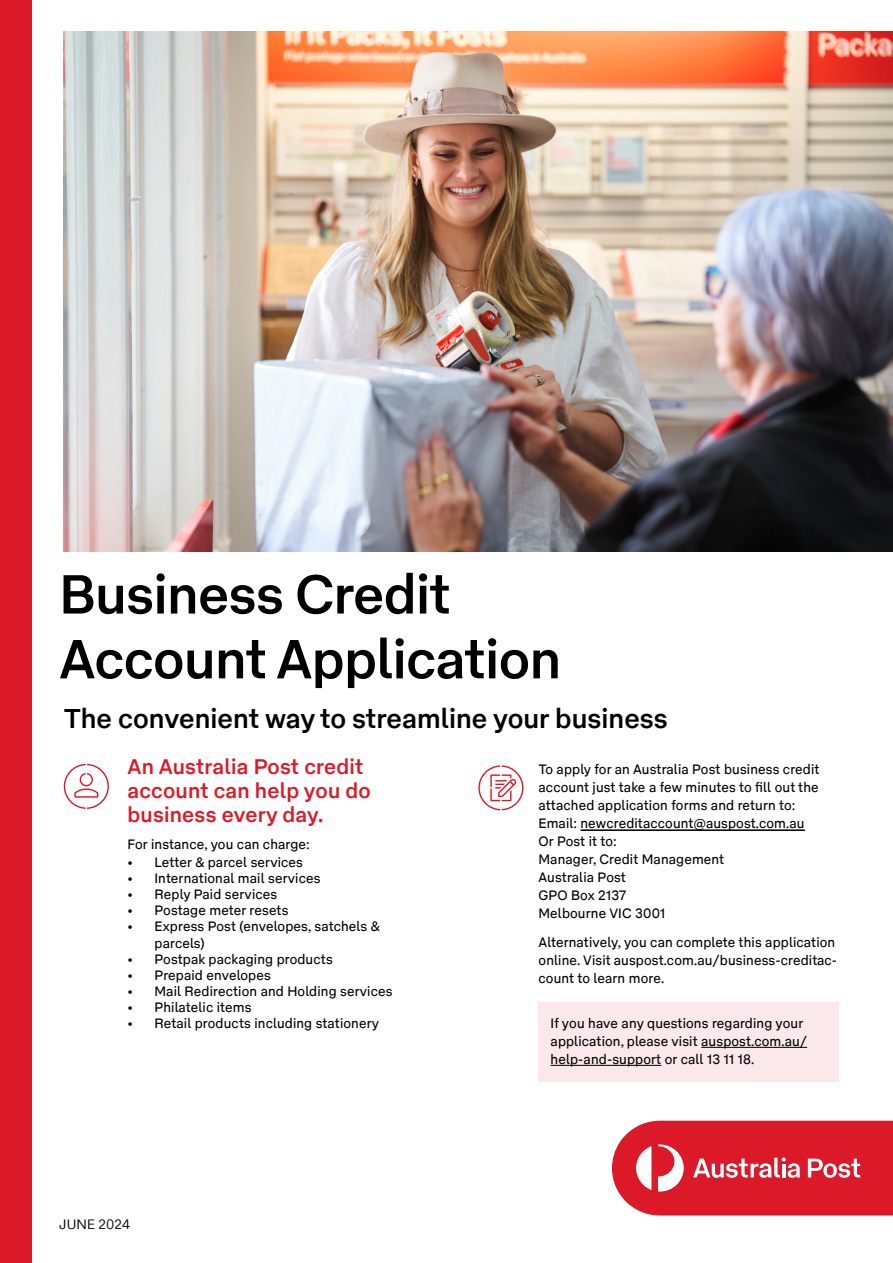
<style>
.page{position:relative;width:893px;height:1263px;background:#fff}
.page>*{position:absolute;margin:0;border:0;box-sizing:border-box;transform-origin:0 0}
.t1{font:500 54px/64.8px "Mrgtcb AP Type Pro Text";letter-spacing:-.01em;color:#000}
.t2{font:500 27px "Mrgtcb AP Type Pro Text";color:#000}
.t3{font:500 21px/24px "Mrgtcb AP Type Pro Text";letter-spacing:.01em;color:#dc1928}
.t4{font:13.5px/18px "Vfqcmk AP Type Pro Text";letter-spacing:.01em;color:#000}
.t5{font:300 13.5px "Mmyjqt AP Type Pro Text";letter-spacing:.01em;color:#000}
.s1{font-family:"Pkdypp AP Type Pro Text"}
</style>
<div class="page">
<div style="left:538px;top:1002px;width:301px;height:80px;background:#fbe8ea"></div>
<div style="left:0;top:0;width:32px;height:1263px;background:#dc1928"></div>
<hr style="left:580px;top:829px;width:225px;height:1px;background:#000">
<hr style="left:581px;top:830px;width:224px;height:1px;background:#000">
<hr style="left:701px;top:1047px;width:106px;height:1px;background:#000">
<hr style="left:551px;top:1065px;width:110px;height:1px;background:#000">
<img style="left:63px;top:32px;width:830px;height:519px">
<svg style="left:64px;top:764px;width:45px;height:45px"></svg>
<svg style="left:478px;top:765px;width:45px;height:45px"></svg>
<svg style="left:612px;top:1121px;width:281px;height:94px;background:#e03542"></svg>
<h1 class="t1" style="left:59px;top:557px;width:503px">Business Credit<br>Account Application</h1>
<p class="t2" style="left:64px;top:696px;width:605px">The convenient way to streamline your business</p>
<h2 class="t3" style="left:128px;top:752px;width:245px">An Australia Post credit account can help you do business every day.</h2>
<p class="t4" style="left:128px;top:834px;width:184px">For instance, you can charge:</p>
<p class="t4" style="left:128px;top:852px;width:177px">• Letter &amp; parcel services</p>
<p class="t4" style="left:128px;top:868px;width:194px">• International mail services</p>
<p class="t4" style="left:128px;top:884px;width:151px">• Reply Paid services</p>
<p class="t4" style="left:128px;top:900px;width:162px">• Postage meter resets</p>
<p class="t4" style="left:155px;top:917px;width:227px;line-height:16px;text-indent:-27px">• Express Post (envelopes, satchels &amp; parcels)</p>
<p class="t4" style="left:128px;top:948px;width:207px">• Postpak packaging products</p>
<p class="t4" style="left:128px;top:964px;width:145px">• Prepaid envelopes</p>
<p class="t4" style="left:128px;top:981px;width:266px">• Mail Redirection and Holding services</p>
<p class="t4" style="left:128px;top:997px;width:125px">• Philatelic items</p>
<p class="t4" style="left:128px;top:1013px;width:253px">• Retail products including stationery</p>
<p class="t4" style="left:538px;top:759px;width:282px">To apply for an Australia Post business credit <span class="s1">account just take a few minutes to fill out</span> the attached application forms and return to:<br>Email: newcreditaccount@auspost.com.au</p>
<p class="t4" style="left:538px;top:831px;width:80px">Or Post it to:</p>
<p class="t4" style="left:538px;top:849px;width:187px">Manager, Credit Management</p>
<p class="t4" style="left:538px;top:867px;width:89px">Australia Post</p>
<p class="t4" style="left:538px;top:885px;width:89px">GPO Box 2137</p>
<p class="t4" style="left:538px;top:903px;width:128px">Melbourne VIC 3001</p>
<p class="t4" style="left:538px;top:932px;width:300px">Alternatively, you can complete this application online. Visit auspost.com.au/business-creditac&shy;count to learn more.</p>
<p class="t4" style="left:551px;top:1013px;width:258px">If you have any questions regarding your application, please visit auspost.com.au/ help-and-support or call 13 11 18.</p>
<p class="t5" style="left:59px;top:1213px;width:72px">JUNE 2024</p>
</div>
